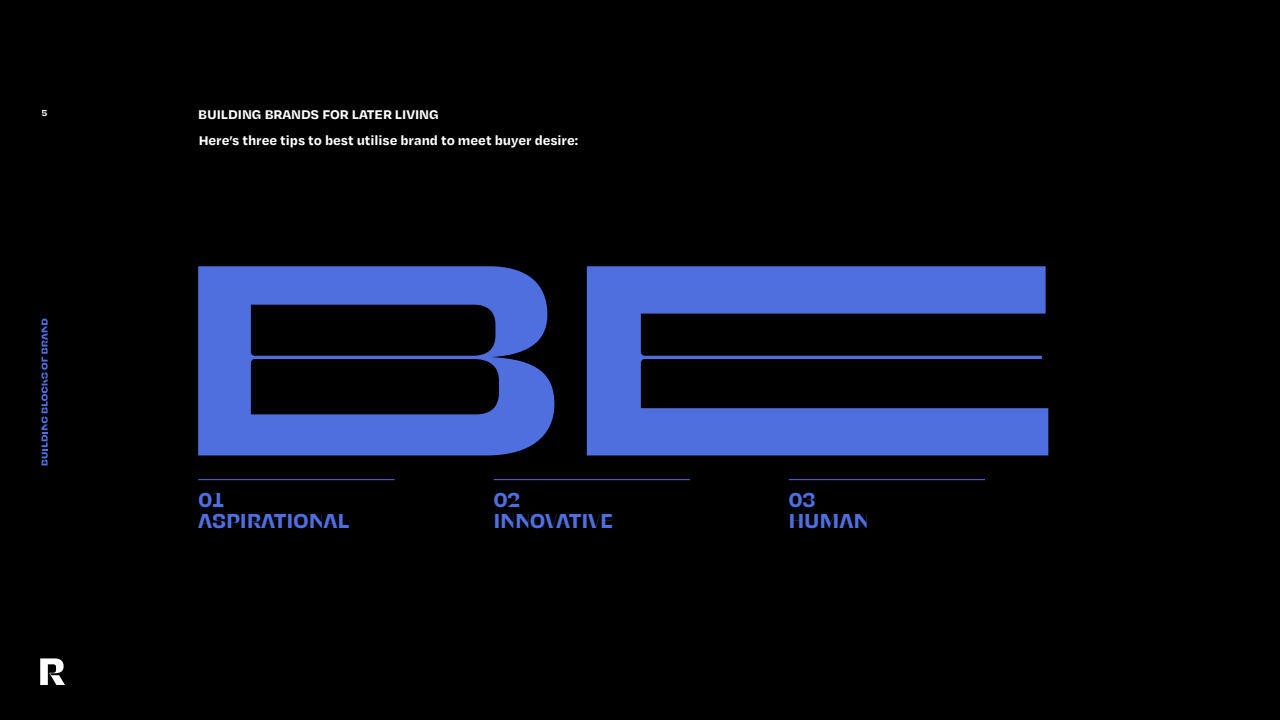
<style>
.page{position:relative;width:1280px;height:720px;background:#000}
.page>*{position:absolute;margin:0;border:0;box-sizing:border-box;transform-origin:0 0}
.t1{font:700 20px/21px "Stravinsky";letter-spacing:-.005em;color:#506fdf}
.t2{font:700 14.5px "Degular Text";letter-spacing:-.005em;color:#fff}
.t3{font:700 10px "Degular Text";color:#fff}
</style>
<div class="page">
<hr style="left:198px;top:479px;width:197px;height:1px;background:#506fdf">
<hr style="left:494px;top:479px;width:196px;height:1px;background:#506fdf">
<hr style="left:789px;top:479px;width:196px;height:1px;background:#506fdf">
<svg style="left:198px;top:266px;width:356px;height:189px;fill:#506fdf"></svg>
<svg style="left:587px;top:266px;width:461px;height:189px;fill:#506fdf"></svg>
<svg style="left:40px;top:659px;width:25px;height:26px"></svg>
<svg style="left:41px;top:319px;width:7px;height:146px"></svg>
<p class="t3" style="left:42px;top:106px;width:8px">5</p>
<p class="t2" style="left:198px;top:104px;width:242px">BUILDING BRANDS FOR LATER LIVING</p>
<p class="t2" style="left:199px;top:131px;width:381px">Here’s three tips to best utilise brand to meet buyer desire:</p>
<h1 class="t1" style="left:198px;top:489px;width:153px">01<br>ASPIRATIONAL</h1>
<h1 class="t1" style="left:493px;top:489px;width:121px">02<br>INNOVATIVE</h1>
<h1 class="t1" style="left:788px;top:489px;width:81px">03<br>HUMAN</h1>
</div>
